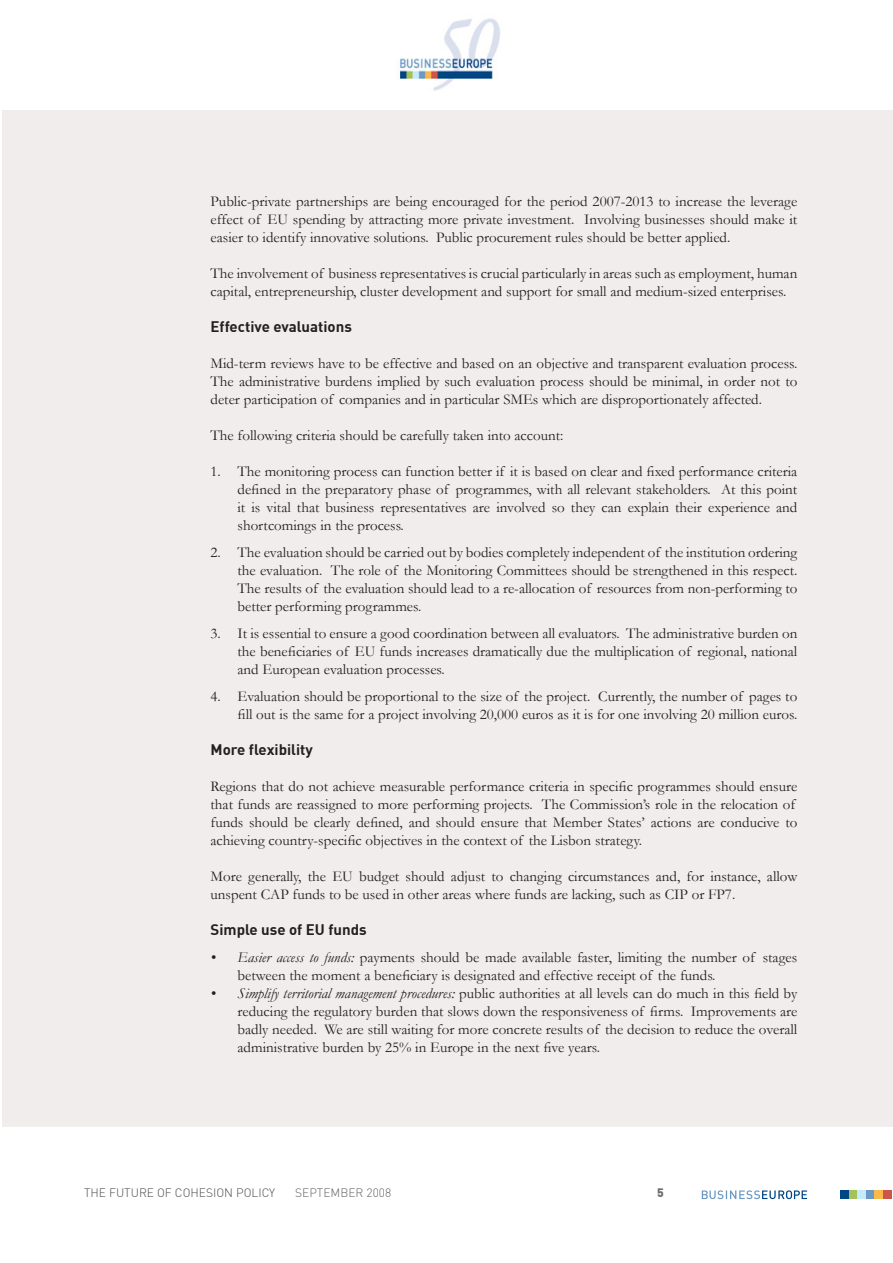
<style>
.page{position:relative;width:893px;height:1263px;background:#fff}
.page>*{position:absolute;margin:0;border:0;box-sizing:border-box;transform-origin:0 0}
.t1{font:15px/18px "Garamond";color:#231f20;text-align:justify}
.t2{font:700 15px "DIN";color:#231f20}
.t3{font:300 12px "DIN";color:#4b4c4d}
.t4{font:300 12px "DIN";color:#636366}
.t5{font:900 12px "DIN";color:#6c6d70}
.s1{font-style:italic}
</style>
<div class="page">
<hr style="left:0;top:111px;width:1px;height:1016px;background:#dbd4d1">
<div style="left:2px;top:111px;width:891px;height:1016px;background:#f0edec"></div>
<div style="left:840px;top:1190px;width:9px;height:9px;background:#004684"></div>
<div style="left:849px;top:1190px;width:9px;height:9px;background:#a5c258"></div>
<div style="left:858px;top:1190px;width:8px;height:9px;background:#c6eafa"></div>
<div style="left:866px;top:1190px;width:9px;height:9px;background:#6b99c3"></div>
<div style="left:875px;top:1190px;width:8px;height:9px;background:#fcb94b"></div>
<div style="left:883px;top:1190px;width:9px;height:9px;background:#cd564b"></div>
<svg style="left:702px;top:1190px;width:105px;height:9px"></svg>
<img style="left:399px;top:18px;width:101px;height:73px">
<p class="t1" style="left:211px;top:192px;width:588px">Public-private partnerships are being encouraged for the period 2007-2013 to increase the leverage effect of EU spending by attracting more private investment. Involving businesses should make it easier to identify innovative solutions. Public procurement rules should be better applied.</p>
<p class="t1" style="left:211px;top:264px;width:588px">The involvement of business representatives is crucial particularly in areas such as employment, human capital, entrepreneurship, cluster development and support for small and medium-sized enterprises.</p>
<p class="t2" style="left:211px;top:317px;width:143px">Effective evaluations</p>
<p class="t1" style="left:211px;top:354px;width:588px">Mid-term reviews have to be effective and based on an objective and transparent evaluation process.<br>The administrative burdens implied by such evaluation process should be minimal, in order not to deter participation of companies and in particular SMEs which are disproportionately affected.</p>
<p class="t1" style="left:211px;top:426px;width:354px">The following criteria should be carefully taken into account:</p>
<p class="t1" style="left:238px;top:462px;width:561px;text-indent:-27px">1. The monitoring process can function better if it is based on clear and fixed performance criteria defined in the preparatory phase of programmes, with all relevant stakeholders. At this point it is vital that business representatives are involved so they can explain their experience and shortcomings in the process.</p>
<p class="t1" style="left:238px;top:543px;width:561px;text-indent:-27px">2. The evaluation should be carried out by bodies completely independent of the institution ordering the evaluation. The role of the Monitoring Committees should be strengthened in this respect.<br>The results of the evaluation should lead to a re-allocation of resources from non-performing to better performing programmes.</p>
<p class="t1" style="left:238px;top:624px;width:561px;text-indent:-27px">3. It is essential to ensure a good coordination between all evaluators. The administrative burden on the beneficiaries of EU funds increases dramatically due the multiplication of regional, national and European evaluation processes.</p>
<p class="t1" style="left:211px;top:687px;width:588px;text-align:right">4. Evaluation should be proportional to the size of the project. Currently, the number of pages to fill out is the same for a project involving 20,000 euros as it is for one involving 20 million euros.</p>
<p class="t2" style="left:211px;top:740px;width:104px">More flexibility</p>
<p class="t1" style="left:211px;top:777px;width:588px;text-align:left">Regions that do not achieve measurable performance criteria in specific programmes should ensure that funds are reassigned to more performing projects. The Commission’s role in the relocation of funds should be clearly defined, and should ensure that Member States’ actions are conducive to achieving country-specific objectives in the context of the Lisbon strategy.</p>
<p class="t1" style="left:211px;top:867px;width:588px">More generally, the EU budget should adjust to changing circumstances and, for instance, allow unspent CAP funds to be used in other areas where funds are lacking, such as CIP or FP7.</p>
<p class="t2" style="left:211px;top:920px;width:158px">Simple use of EU funds</p>
<p class="t1" style="left:238px;top:948px;width:561px;text-indent:-27px"><span class="s1">• Easier access to funds:</span> payments should be made available faster, limiting the number of stages between the moment a beneficiary is designated and effective receipt of the funds.</p>
<p class="t1" style="left:238px;top:984px;width:561px;text-indent:-27px"><span class="s1">• Simplify territorial management procedures:</span> public authorities at all levels can do much in this field by reducing the regulatory burden that slows down the responsiveness of firms. Improvements are badly needed. We are still waiting for more concrete results of the decision to reduce the overall administrative burden by 25% in Europe in the next five years.</p>
<p class="t3" style="left:84px;top:1185px;width:193px">THE FUTURE OF COHESION POLICY</p>
<p class="t4" style="left:295px;top:1186px;width:98px">SEPTEMBER 2008</p>
<p class="t5" style="left:657px;top:1185px;width:8px">5</p>
</div>
